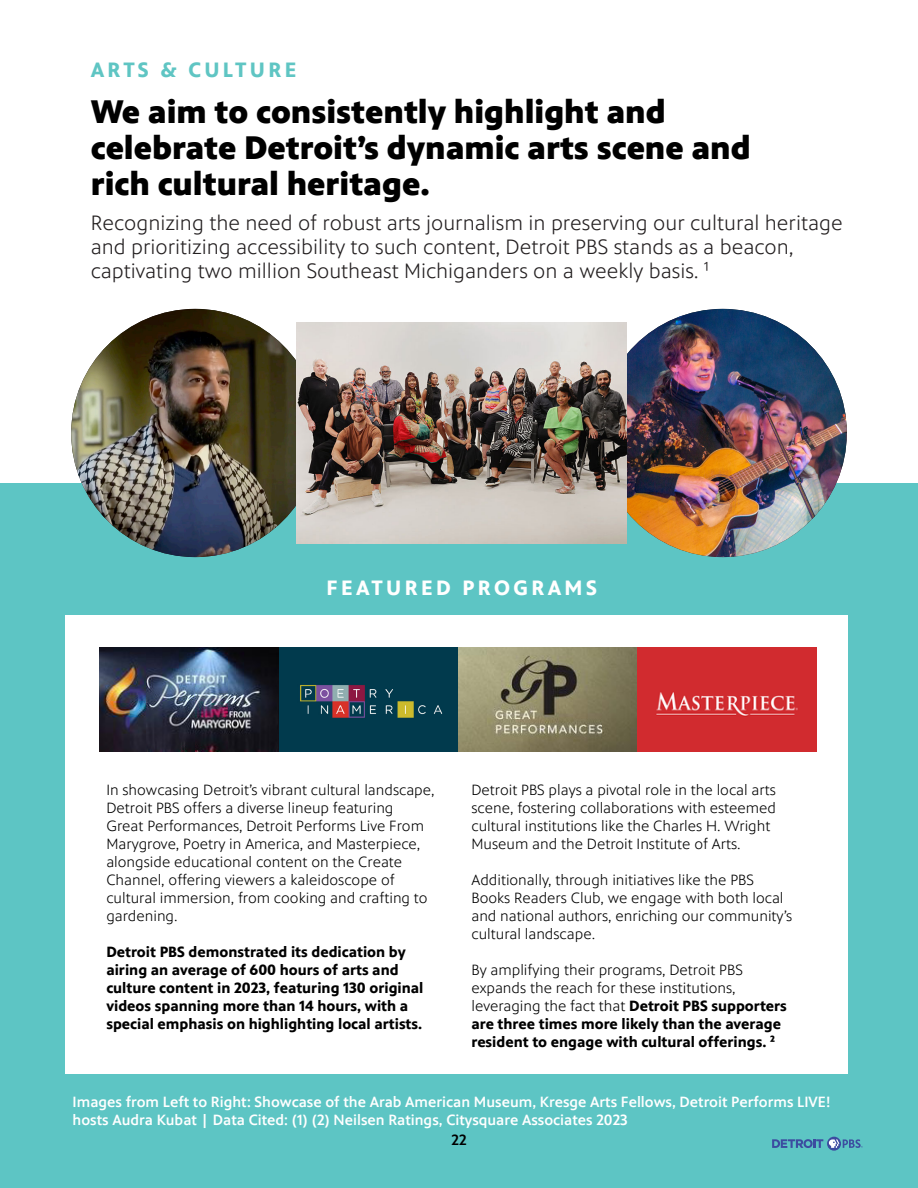
<style>
.page{position:relative;width:918px;height:1188px;background:#fff}
.page>*{position:absolute;margin:0;border:0;box-sizing:border-box;transform-origin:0 0}
.t1{font:900 33px/36px "PBS Sans";color:#000}
.t2{font:300 21px/24px "PBS Sans";color:#231f20}
.t3{font:700 21px "PBS Sans";letter-spacing:.16em;color:#fff}
.t4{font:700 21px "PBS Sans";letter-spacing:.16em;color:#5fc5c3}
.t5{font:300 15px/18px "PBS Sans";color:#000}
.t6{font:700 15px/18px "PBS Sans";color:#000}
.t7{font:500 15px/18px "PBS Sans";color:#fff}
.t8{font:500 15px "PBS Sans";color:#000}
.s1{font-weight:300}
</style>
<div class="page">
<div style="left:0;top:483px;width:918px;height:705px;background:#5dc5c4"></div>
<div style="left:66px;top:615px;width:782px;height:459px;background:#fff"></div>
<img style="left:71px;top:309px;width:248px;height:248px;border-radius:124px">
<img style="left:599px;top:309px;width:248px;height:248px;border-radius:124px">
<img style="left:296px;top:323px;width:330px;height:220px">
<img style="left:100px;top:648px;width:716px;height:104px">
<svg style="left:772px;top:1139px;width:51px;height:9px"></svg>
<svg style="left:827px;top:1137px;width:14px;height:14px"></svg>
<svg style="left:829px;top:1139px;width:34px;height:9px"></svg>
<p class="t4" style="left:91px;top:58px;width:207px">ARTS &amp; CULTURE</p>
<p class="t1" style="left:91px;top:94px;width:662px">We aim to consistently highlight and celebrate Detroit’s dynamic arts scene and rich cultural heritage.</p>
<p class="t2" style="left:91px;top:211px;width:754px">Recognizing the need of robust arts journalism in preserving our cultural heritage and prioritizing accessibility to such content, Detroit PBS stands as a beacon, captivating two million Southeast Michiganders on a weekly basis. ¹</p>
<p class="t3" style="left:327px;top:576px;width:272px">FEATURED PROGRAMS</p>
<p class="t5" style="left:106px;top:781px;width:330px">In showcasing Detroit’s vibrant cultural landscape, Detroit PBS offers a diverse lineup featuring<br>Great Performances, Detroit Performs Live From Marygrove, Poetry in America, and Masterpiece, alongside educational content on the Create Channel, offering viewers a kaleidoscope of cultural immersion, from cooking and crafting to gardening.</p>
<p class="t6" style="left:106px;top:943px;width:319px">Detroit PBS demonstrated its dedication by airing an average of 600 hours of arts and culture content in 2023, featuring 130 original videos spanning more than 14 hours, with a special emphasis on highlighting local artists.</p>
<p class="t5" style="left:471px;top:781px;width:306px">Detroit PBS plays a pivotal role in the local arts scene, fostering collaborations with esteemed cultural institutions like the Charles H. Wright Museum and the Detroit Institute of Arts.</p>
<p class="t5" style="left:471px;top:871px;width:322px">Additionally, through initiatives like the PBS Books Readers Club, we engage with both local and national authors, enriching our community’s cultural landscape.</p>
<p class="t6" style="left:471px;top:961px;width:317px"><span class="s1">By amplifying their programs, Detroit PBS expands the reach for these institutions, leveraging the fact that</span> Detroit PBS supporters are three times more likely than the average resident to engage with cultural offerings. ²</p>
<p class="t7" style="left:73px;top:1093px;width:760px">Images from Left to Right: Showcase of the Arab American Museum, Kresge Arts Fellows, Detroit Performs LIVE! hosts Audra Kubat | Data Cited: (1) (2) Neilsen Ratings, Citysquare Associates 2023</p>
<p class="t8" style="left:451px;top:1132px;width:17px">22</p>
</div>
